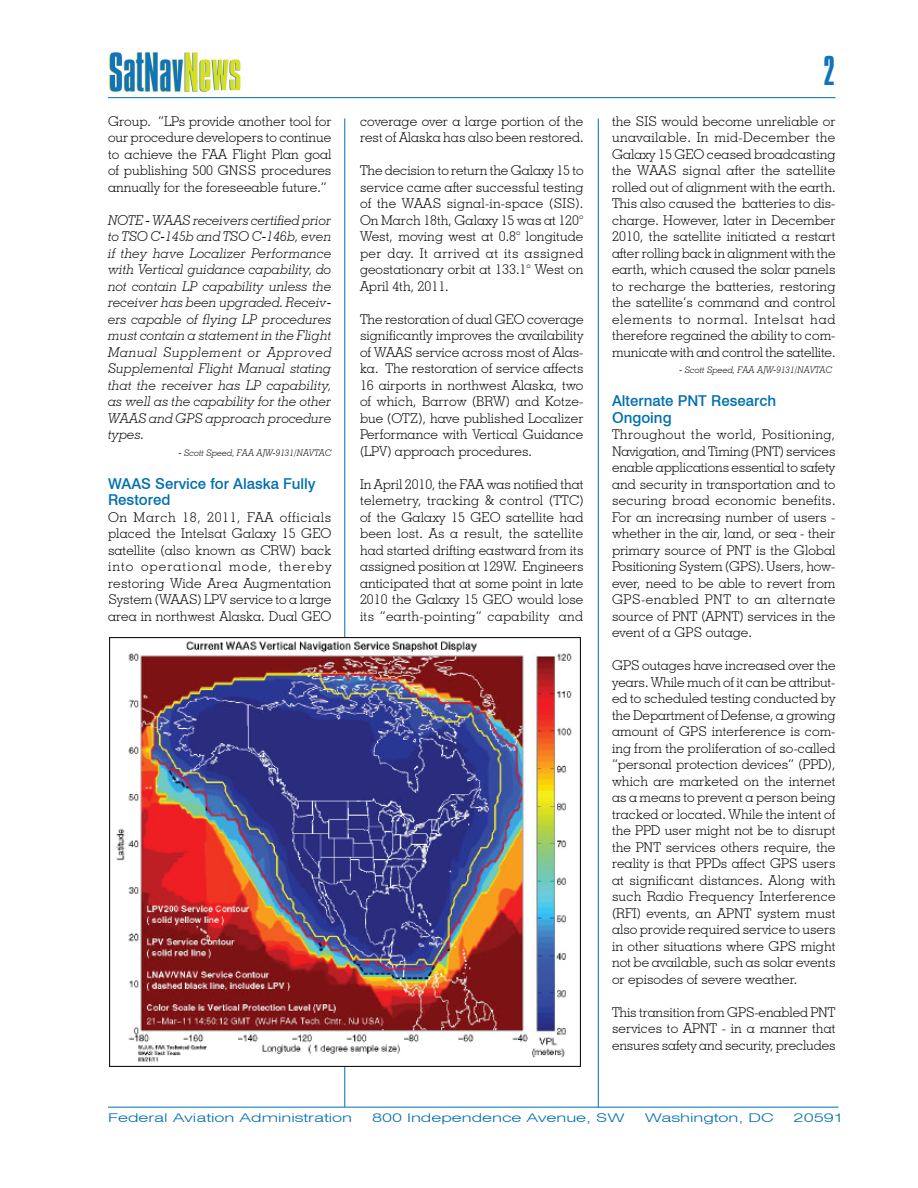
<style>
.page{position:relative;width:918px;height:1188px;background:#fff}
.page>*{position:absolute;margin:0;border:0;box-sizing:border-box;transform-origin:0 0}
.t1{font:300 36px "Compacta BT";color:#1074bc}
.t2{font:500 15px/16.5px "Swiss 721 BT";color:#006faf}
.t3{font:300 13.5px/16.5px "Geometric Slab 703 BT";color:#040503;text-align:justify}
.t4{font:italic 300 13.5px/16.5px "Geometric Slab 703 BT";color:#040503;text-align:justify}
.t5{font:300 expanded 12px "Swiss 721 BT";color:#006faf;scale:1.29 1}
.t6{font:italic 300 9px "Geometric Slab 703 BT";color:#040503}
</style>
<div class="page">
<hr style="left:108px;top:1107px;width:730px;height:1px;background:#006faf">
<hr style="left:345px;top:118px;width:1px;height:989px;background:#006faf">
<hr style="left:598px;top:119px;width:1px;height:988px;background:#006faf">
<img style="left:108px;top:52px;width:189px;height:47px">
<hr style="left:108px;top:97px;width:728px;height:1px;background:#006faf">
<img style="left:109px;top:637px;width:471px;height:430px">
<p class="t3" style="left:108px;top:113px;width:225px">Group. “LPs provide another tool for our procedure developers to continue to achieve the FAA Flight Plan goal of publishing 500 GNSS procedures annually for the foreseeable future.”</p>
<p class="t4" style="left:108px;top:212px;width:225px">NOTE - WAAS receivers certified prior to TSO C-145b and TSO C-146b, even if they have Localizer Performance with Vertical guidance capability, do not contain LP capability unless the receiver has been upgraded. Receiv&shy;ers capable of flying LP procedures must contain a statement in the Flight Manual Supplement or Approved Supplemental Flight Manual stating that the receiver has LP capability, as well as the capability for the other WAAS and GPS approach procedure types.</p>
<p class="t6" style="left:179px;top:447px;width:154px">- Scott Speed, FAA AJW-9131/NAVTAC</p>
<p class="t2" style="left:108px;top:475px;width:209px">WAAS Service for Alaska Fully<br>Restored</p>
<p class="t3" style="left:108px;top:509px;width:225px">On March 18, 2011, FAA officials placed the Intelsat Galaxy 15 GEO satellite (also known as CRW) back into operational mode, thereby restoring Wide Area Augmentation System (WAAS) LPV service to a large area in northwest Alaska. Dual GEO</p>
<p class="t3" style="left:360px;top:113px;width:225px">coverage over a large portion of the rest of Alaska has also been restored.</p>
<p class="t3" style="left:360px;top:162px;width:225px">The decision to return the Galaxy 15 to service came after successful testing of the WAAS signal-in-space (SIS).<br>On March 18th, Galaxy 15 was at 120° West, moving west at 0.8° longitude per day. It arrived at its assigned geostationary orbit at 133.1° West on April 4th, 2011.</p>
<p class="t3" style="left:360px;top:311px;width:225px">The restoration of dual GEO coverage significantly improves the availability of WAAS service across most of Alas&shy;ka. The restoration of service affects 16 airports in northwest Alaska, two of which, Barrow (BRW) and Kotze&shy;bue (OTZ), have published Localizer Performance with Vertical Guidance (LPV) approach procedures.</p>
<p class="t3" style="left:360px;top:476px;width:225px">In April 2010, the FAA was notified that telemetry, tracking &amp; control (TTC) of the Galaxy 15 GEO satellite had been lost. As a result, the satellite had started drifting eastward from its assigned position at 129W. Engineers anticipated that at some point in late 2010 the Galaxy 15 GEO would lose its “earth-pointing” capability and</p>
<h1 class="t1" style="left:824px;top:50px;width:13px">2</h1>
<p class="t3" style="left:612px;top:112px;width:225px">the SIS would become unreliable or unavailable. In mid-December the Galaxy 15 GEO ceased broadcasting the WAAS signal after the satellite rolled out of alignment with the earth.<br>This also caused the batteries to dis&shy;charge. However, later in December 2010, the satellite initiated a restart after rolling back in alignment with the earth, which caused the solar panels to recharge the batteries, restoring the satellite’s command and control elements to normal. Intelsat had therefore regained the ability to com&shy;municate with and control the satellite.</p>
<p class="t6" style="left:680px;top:365px;width:154px">- Scott Speed, FAA AJW-9131/NAVTAC</p>
<p class="t2" style="left:612px;top:393px;width:166px">Alternate PNT Research<br>Ongoing</p>
<p class="t3" style="left:612px;top:426px;width:225px">Throughout the world, Positioning, Navigation, and Timing (PNT) services enable applications essential to safety and security in transportation and to securing broad economic benefits.<br>For an increasing number of users - whether in the air, land, or sea - their primary source of PNT is the Global Positioning System (GPS). Users, how&shy;ever, need to be able to revert from GPS-enabled PNT to an alternate source of PNT (APNT) services in the event of a GPS outage.</p>
<p class="t3" style="left:612px;top:657px;width:225px">GPS outages have increased over the years. While much of it can be attribut&shy;ed to scheduled testing conducted by the Department of Defense, a growing amount of GPS interference is com&shy;ing from the proliferation of so-called “personal protection devices” (PPD), which are marketed on the internet as a means to prevent a person being tracked or located. While the intent of the PPD user might not be to disrupt the PNT services others require, the reality is that PPDs affect GPS users at significant distances. Along with such Radio Frequency Interference (RFI) events, an APNT system must also provide required service to users in other situations where GPS might not be available, such as solar events or episodes of severe weather.</p>
<p class="t3" style="left:612px;top:1003px;width:225px">This transition from GPS-enabled PNT services to APNT - in a manner that ensures safety and security, precludes</p>
<p class="t5" style="left:108px;top:1111px;width:191px">Federal Aviation Administration</p>
<p class="t5" style="left:372px;top:1111px;width:197px">800 Independence Avenue, SW</p>
<p class="t5" style="left:645px;top:1111px;width:101px">Washington, DC</p>
<p class="t5" style="left:794px;top:1111px;width:40px">20591</p>
</div>
